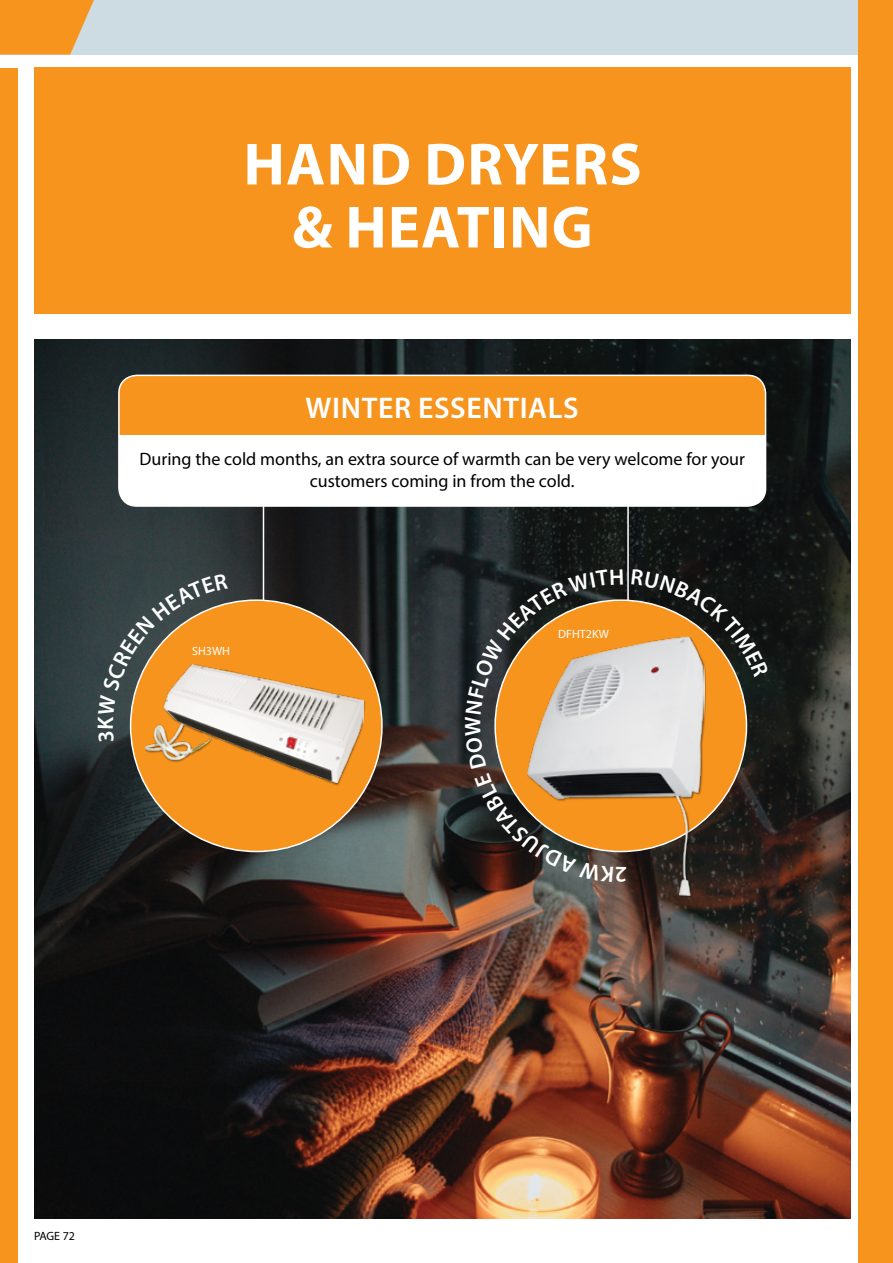
<style>
.page{position:relative;width:893px;height:1263px;background:#fff}
.page>*{position:absolute;margin:0;border:0;box-sizing:border-box;transform-origin:0 0}
.t1{font:700 60px/63px "Myriad Pro";letter-spacing:.02em;color:#fff;text-align:center}
.t2{font:600 30px "Myriad Pro";letter-spacing:.02em;color:#fff}
.t3{font:18px/21.6px "Myriad Pro";color:#000;text-align:center}
.t4{font:12px "Myriad Pro";color:#fff}
.t5{font:12px "Myriad Pro";letter-spacing:-.005em;color:#000}
</style>
<div class="page">
<div style="left:0;top:0;width:859px;height:55px;background:#cddbe3"></div>
<div style="left:859px;top:0;width:34px;height:1263px;background:#f7941e"></div>
<div style="left:0;top:68px;width:17px;height:1195px;background:#f7941e"></div>
<svg style="left:0;top:0;width:94px;height:55px;background:#f19d38"></svg>
<img style="left:34px;top:340px;width:816px;height:878px">
<div style="left:119px;top:375px;width:647px;height:131px;background:#fff;border-radius:18px"></div>
<div style="left:119px;top:375px;width:647px;height:60px;background:#f7941e"></div>
<div style="left:118px;top:375px;width:648px;height:132px;border:2px solid #fff;border-radius:18px"></div>
<hr style="left:263px;top:496px;width:1px;height:258px;background:#fff">
<hr style="left:627px;top:496px;width:2px;height:258px;background:#fff">
<div style="left:131px;top:600px;width:251px;height:251px;background:#f7941e;border-radius:50%"></div>
<img style="left:526px;top:882px;width:178px;height:15px">
<div style="left:145px;top:664px;width:220px;height:122px;background:#000;opacity:.5"></div>
<img style="left:145px;top:664px;width:218px;height:119px">
<div style="left:34px;top:67px;width:816px;height:247px;background:#f7941e"></div>
<svg style="left:98px;top:573px;width:130px;height:169px"></svg>
<svg style="left:465px;top:569px;width:304px;height:313px;background:#866b4c"></svg>
<h1 class="t1" style="left:244px;top:131px;width:400px">HAND DRYERS &amp; HEATING</h1>
<h2 class="t2" style="left:306px;top:388px;width:275px">WINTER ESSENTIALS</h2>
<p class="t3" style="left:139px;top:448px;width:607px">During the cold months, an extra source of warmth can be very welcome for your customers coming in from the cold.</p>
<p class="t4" style="left:192px;top:643px;width:39px">SH3WH</p>
<p class="t4" style="left:558px;top:626px;width:52px">DFHT2KW</p>
<p class="t5" style="left:34px;top:1228px;width:43px">PAGE 72</p>
</div>
